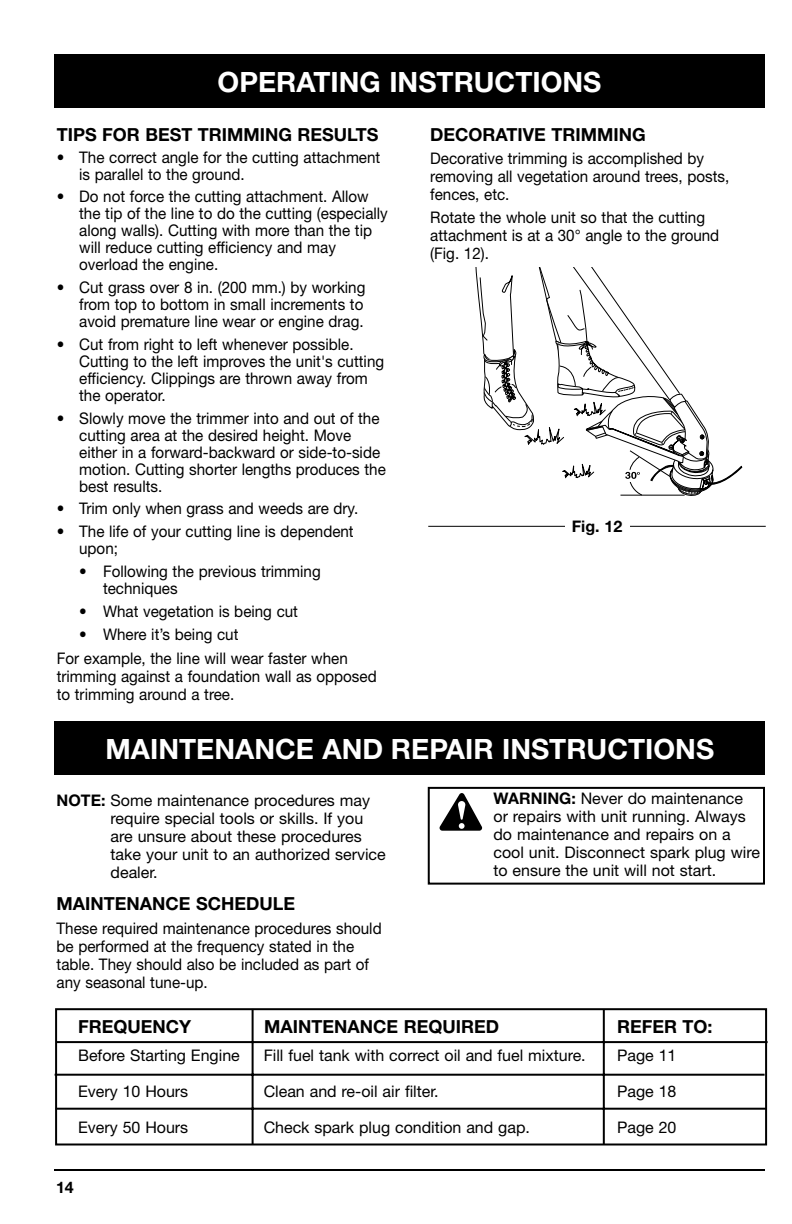
<style>
.page{position:relative;width:792px;height:1224px;background:#fff}
.page>*{position:absolute;margin:0;border:0;box-sizing:border-box;transform-origin:0 0}
.t1{font:700 28px "Helvetica Neue";color:#fff}
.t2{font:700 18px "Helvetica Neue";color:#000}
.t3{font:16px/17px "Helvetica Neue";color:#000;scale:.95 1}
.t4{font:16px/18px "Helvetica Neue";color:#000}
.t5{font:700 16px "Helvetica Neue";color:#000}
.s1{font-weight:700}
</style>
<div class="page">
<div style="left:55px;top:1008px;width:712px;height:138px;border:2px solid #000"></div>
<div style="left:54px;top:54px;width:711px;height:54px;background:#000"></div>
<hr style="left:54px;top:1169px;width:711px;height:2px;background:#000">
<svg style="left:475px;top:267px;width:267px;height:229px"></svg>
<hr style="left:428px;top:526px;width:338px;height:1px;background:#000">
<div style="left:565px;top:516px;width:64px;height:20px;background:#fff"></div>
<div style="left:54px;top:721px;width:711px;height:54px;background:#000"></div>
<svg style="left:440px;top:793px;width:42px;height:38px"></svg>
<hr style="left:57px;top:1041px;width:711px;height:2px;background:#000">
<hr style="left:252px;top:1009px;width:2px;height:136px;background:#000">
<hr style="left:603px;top:1010px;width:2px;height:134px;background:#000">
<hr style="left:55px;top:1074px;width:710px;height:2px;background:#000">
<hr style="left:56px;top:1108px;width:711px;height:2px;background:#000">
<div style="left:428px;top:787px;width:337px;height:98px;border:2px solid #000"></div>
<h1 class="t1" style="left:218px;top:72px;width:385px">OPERATING INSTRUCTIONS</h1>
<p class="t2" style="left:57px;top:128px;width:323px">TIPS FOR BEST TRIMMING RESULTS</p>
<p class="t3" style="left:79px;top:150px;width:319px;text-indent:-23px">• The correct angle for the cutting attachment is parallel to the ground.</p>
<p class="t3" style="left:79px;top:190px;width:326px;text-indent:-23px">• Do not force the cutting attachment. Allow the tip of the line to do the cutting (especially along walls). Cutting with more than the tip will reduce cutting efficiency and may overload the engine.</p>
<p class="t3" style="left:79px;top:281px;width:303px;text-indent:-23px">• Cut grass over 8 in. (200 mm.) by working from top to bottom in small increments to avoid premature line wear or engine drag.</p>
<p class="t3" style="left:79px;top:337px;width:323px;text-indent:-23px">• Cut from right to left whenever possible.<br>Cutting to the left improves the unit's cutting efficiency. Clippings are thrown away from the operator.</p>
<p class="t3" style="left:79px;top:411px;width:324px;text-indent:-23px">• Slowly move the trimmer into and out of the cutting area at the desired height. Move either in a forward-backward or side-to-side motion. Cutting shorter lengths produces the best results.</p>
<p class="t3" style="left:57px;top:502px;width:319px">• Trim only when grass and weeds are dry.</p>
<p class="t3" style="left:79px;top:525px;width:291px;text-indent:-23px">• The life of your cutting line is dependent upon;</p>
<p class="t3" style="left:103px;top:564px;width:231px;text-indent:-24px">• Following the previous trimming techniques</p>
<p class="t3" style="left:79px;top:604px;width:232px">• What vegetation is being cut</p>
<p class="t3" style="left:57px;top:623px;width:308px;line-height:24.4px;text-indent:22px">• Where it’s being cut<br>For example, the line will wear faster when</p>
<p class="t3" style="left:57px;top:669px;width:338px;line-height:18px">trimming against a foundation wall as opposed to trimming around a tree.</p>
<p class="t2" style="left:430px;top:128px;width:217px">DECORATIVE TRIMMING</p>
<p class="t3" style="left:430px;top:151px;width:316px;line-height:18px">Decorative trimming is accomplished by removing all vegetation around trees, posts, fences, etc.</p>
<p class="t3" style="left:430px;top:210px;width:306px;line-height:18px">Rotate the whole unit so that the cutting attachment is at a 30° angle to the ground (Fig. 12).</p>
<p class="t5" style="left:572px;top:520px;width:52px">Fig. 12</p>
<h1 class="t1" style="left:106px;top:739px;width:610px">MAINTENANCE AND REPAIR INSTRUCTIONS</h1>
<p class="t4" style="left:111px;top:793px;width:277px;text-indent:-54px"><span class="s1">NOTE:</span> Some maintenance procedures may require special tools or skills. If you are unsure about these procedures take your unit to an authorized service dealer.</p>
<p class="t2" style="left:57px;top:897px;width:240px">MAINTENANCE SCHEDULE</p>
<p class="t3" style="left:57px;top:920px;width:344px;line-height:18px">These required maintenance procedures should be performed at the frequency stated in the table. They should also be included as part of any seasonal tune-up.</p>
<p class="t4" style="left:494px;top:791px;width:268px"><span class="s1">WARNING:</span> Never do maintenance or repairs with unit running. Always do maintenance and repairs on a cool unit. Disconnect spark plug wire to ensure the unit will not start.</p>
<p class="t2" style="left:78px;top:1020px;width:115px">FREQUENCY</p>
<p class="t2" style="left:264px;top:1020px;width:236px">MAINTENANCE REQUIRED</p>
<p class="t2" style="left:617px;top:1020px;width:97px">REFER TO:</p>
<p class="t4" style="left:78px;top:1048px;width:163px">Before Starting Engine</p>
<p class="t4" style="left:264px;top:1048px;width:324px">Fill fuel tank with correct oil and fuel mixture.</p>
<p class="t4" style="left:617px;top:1048px;width:61px">Page 11</p>
<p class="t4" style="left:78px;top:1084px;width:112px">Every 10 Hours</p>
<p class="t4" style="left:264px;top:1084px;width:177px">Clean and re-oil air filter.</p>
<p class="t4" style="left:617px;top:1084px;width:61px">Page 18</p>
<p class="t4" style="left:78px;top:1120px;width:112px">Every 50 Hours</p>
<p class="t4" style="left:264px;top:1120px;width:268px">Check spark plug condition and gap.</p>
<p class="t4" style="left:617px;top:1120px;width:61px">Page 20</p>
<p class="t5" style="left:56px;top:1182px;width:19px">14</p>
</div>
